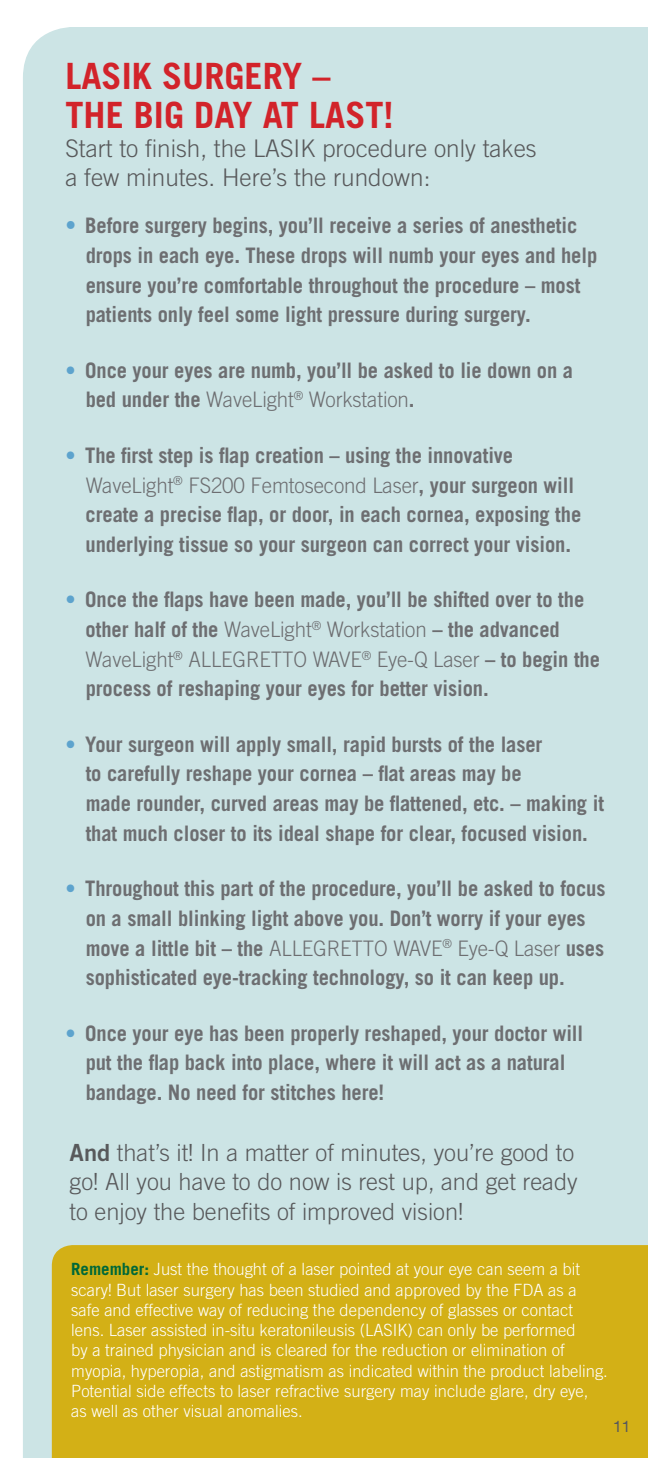
<style>
.page{position:relative;width:648px;height:1458px;background:#fff}
.page>*{position:absolute;margin:0;border:0;box-sizing:border-box;transform-origin:0 0}
.t1{font:700 36.23px/38.2px "Trade Gothic";color:#d2232a}
.t2{font:300 24.3px/29.2px "Trade Gothic";color:#58595b}
.t3{font:300 23.62px/29.2px "Trade Gothic";color:#58595b}
.t4{font:700 21.38px/29.7px "Trade Gothic";letter-spacing:-.005em;color:#6d6e71;scale:.96 1}
.t5{font:300 16.88px/20.2px "Trade Gothic";color:#fff}
.t6{font:15.75px "Helvetica Neue";color:#58595b}
.s1{font-size:22.28px;color:#5da3cd}
.s2{color:#5da3cd}
.s3{font-weight:300}
.s4{font-family:"Trade Gothic Bold Two";font-weight:400}
.s5{font-weight:700;color:#006838}
</style>
<div class="page">
<div style="left:23px;top:27px;width:625px;height:1431px;background:#cce4e5"></div>
<div style="left:52px;top:1245px;width:596px;height:213px;background:#d3b016"></div>
<h1 class="t1" style="left:65px;top:60px;width:330px">LASIK SURGERY –<br>THE BIG DAY AT LAST!</h1>
<p class="t2" style="left:65px;top:136px;width:473px">Start to finish, the LASIK procedure only takes a few minutes. Here’s the rundown:</p>
<p class="t4" style="left:86px;top:212px;width:534px;text-indent:-20px"><span class="s1">•</span> Before surgery begins, you’ll receive a series of anesthetic drops in each eye. These drops will numb your eyes and help ensure you’re comfortable throughout the procedure – most patients only feel some light pressure during surgery.</p>
<p class="t4" style="left:86px;top:357px;width:509px;text-indent:-20px"><span class="s2">•</span> Once your eyes are numb, you’ll be asked to lie down on a bed under the <span class="s3">WaveLight</span><sup>®</sup> <span class="s3">Workstation</span>.</p>
<p class="t4" style="left:86px;top:442px;width:518px;text-indent:-20px"><span class="s2">•</span> The first step is flap creation – using the innovative <span class="s3">WaveLight</span><sup>®</sup> <span class="s3">FS200 Femtosecond Laser</span>, your surgeon will create a precise flap, or door, in each cornea, exposing the underlying tissue so your surgeon can correct your vision.</p>
<p class="t4" style="left:86px;top:586px;width:537px;text-indent:-20px"><span class="s2">•</span> Once the flaps have been made, you’ll be shifted over to the other half of the <span class="s3">WaveLight</span><sup>®</sup> <span class="s3">Workstation</span> – the advanced <span class="s3">WaveLight</span><sup>®</sup> <span class="s3">ALLEGRETTO WAVE</span><sup>®</sup> <span class="s3">Eye-Q Laser</span> – to begin the process of reshaping your eyes for better vision.</p>
<p class="t4" style="left:86px;top:731px;width:541px;text-indent:-20px"><span class="s2">•</span> Your surgeon will apply small, rapid bursts of the laser<br>to carefully reshape your cornea – flat areas may be<br>made rounder, curved areas may be flattened, etc. – making it that much closer to its ideal shape for clear, focused vision.</p>
<p class="t4" style="left:86px;top:875px;width:543px;text-indent:-20px"><span class="s2">•</span> Throughout this part of the procedure, you’ll be asked to focus on a small blinking light above you. Don’t worry if your eyes move a little bit – the <span class="s3">ALLEGRETTO WAVE</span><sup>®</sup> <span class="s3">Eye-Q Laser</span> uses sophisticated eye-tracking technology, so it can keep up.</p>
<p class="t4" style="left:86px;top:1020px;width:520px;text-indent:-20px"><span class="s2">•</span> Once your eye has been properly reshaped, your doctor will put the flap back into place, where it will act as a natural bandage. No need for stitches here!</p>
<p class="t3" style="left:70px;top:1140px;width:510px"><span class="s4">And</span> that’s it! In a matter of minutes, you’re good to go! All you have to do now is rest up, and get ready to enjoy the benefits of improved vision!</p>
<p class="t5" style="left:71px;top:1261px;width:538px"><span class="s5">Remember:</span> Just the thought of a laser pointed at your eye can seem a bit scary! But laser surgery has been studied and approved by the FDA as a safe and effective way of reducing the dependency of glasses or contact lens. Laser assisted in-situ keratonileusis (LASIK) can only be performed<br>by a trained physician and is cleared for the reduction or elimination of myopia, hyperopia, and astigmatism as indicated within the product labeling.<br>Potential side effects to laser refractive surgery may include glare, dry eye, as well as other visual anomalies.</p>
<p class="t6" style="left:613px;top:1420px;width:19px">11</p>
</div>
